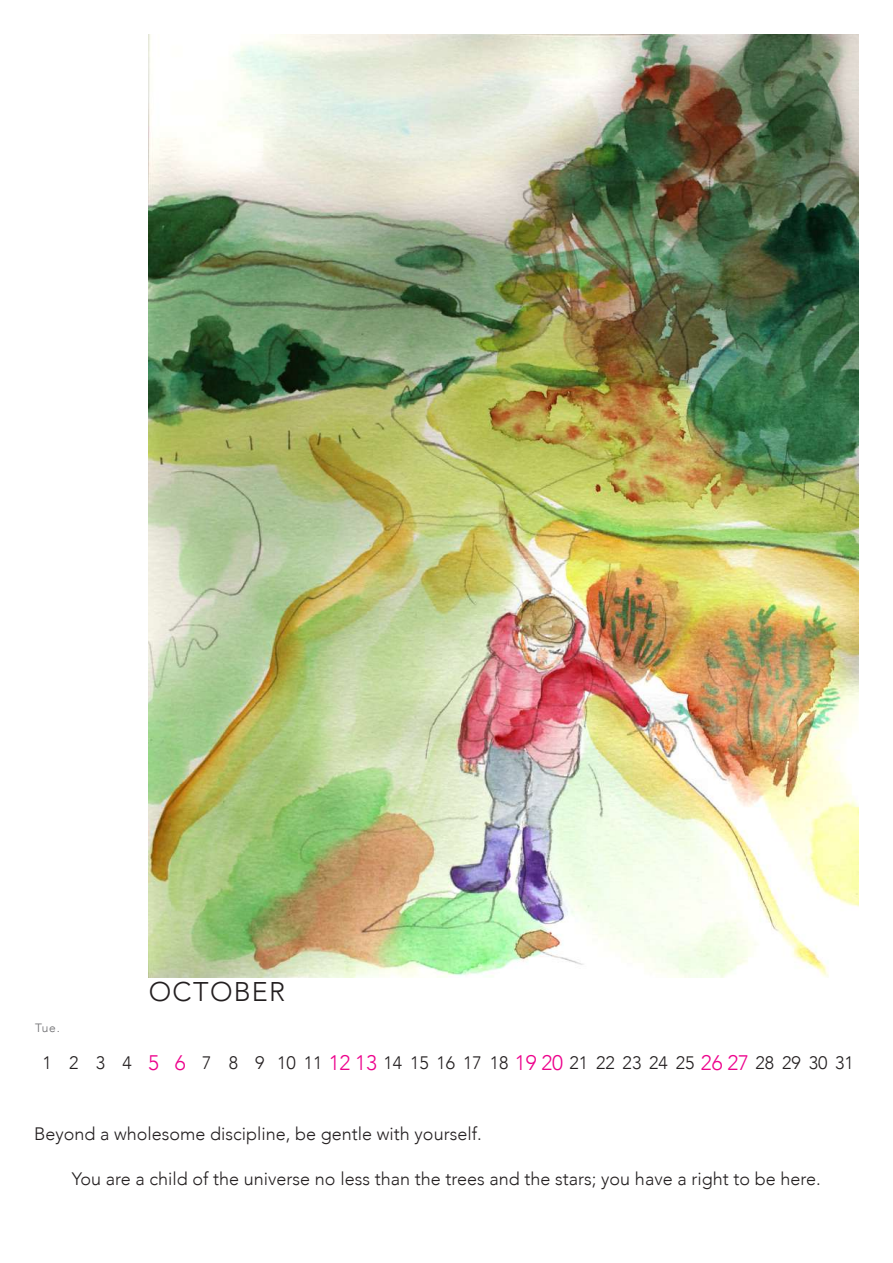
<style>
.page{position:relative;width:893px;height:1263px;background:#fff}
.page>*{position:absolute;margin:0;border:0;box-sizing:border-box;transform-origin:0 0}
.t1{font:300 27px "Avenir";letter-spacing:.05em;color:#231f20}
.t2{font:300 18px "Avenir";color:#231f20}
.t3{font:300 12px "Avenir";color:#6b6b6e}
.s1{font-size:21px;color:#ed028c}
</style>
<div class="page">
<img style="left:149px;top:35px;width:710px;height:942px">
<p class="t3" style="left:35px;top:1021px;width:26px">Tue.</p>
<h1 class="t1" style="left:149px;top:975px;width:138px">OCTOBER</h1>
<p class="t2" style="left:43px;top:1052px;width:813px">1 2 3 4 <span class="s1">5 6</span> 7 8 9 1011<span class="s1">1213</span>1415161718<span class="s1">1920</span>2122232425<span class="s1">2627</span>28293031</p>
<p class="t2" style="left:34px;top:1123px;width:449px">Beyond a wholesome discipline, be gentle with yourself.</p>
<p class="t2" style="left:72px;top:1168px;width:750px">You are a child of the universe no less than the trees and the stars; you have a right to be here.</p>
</div>
